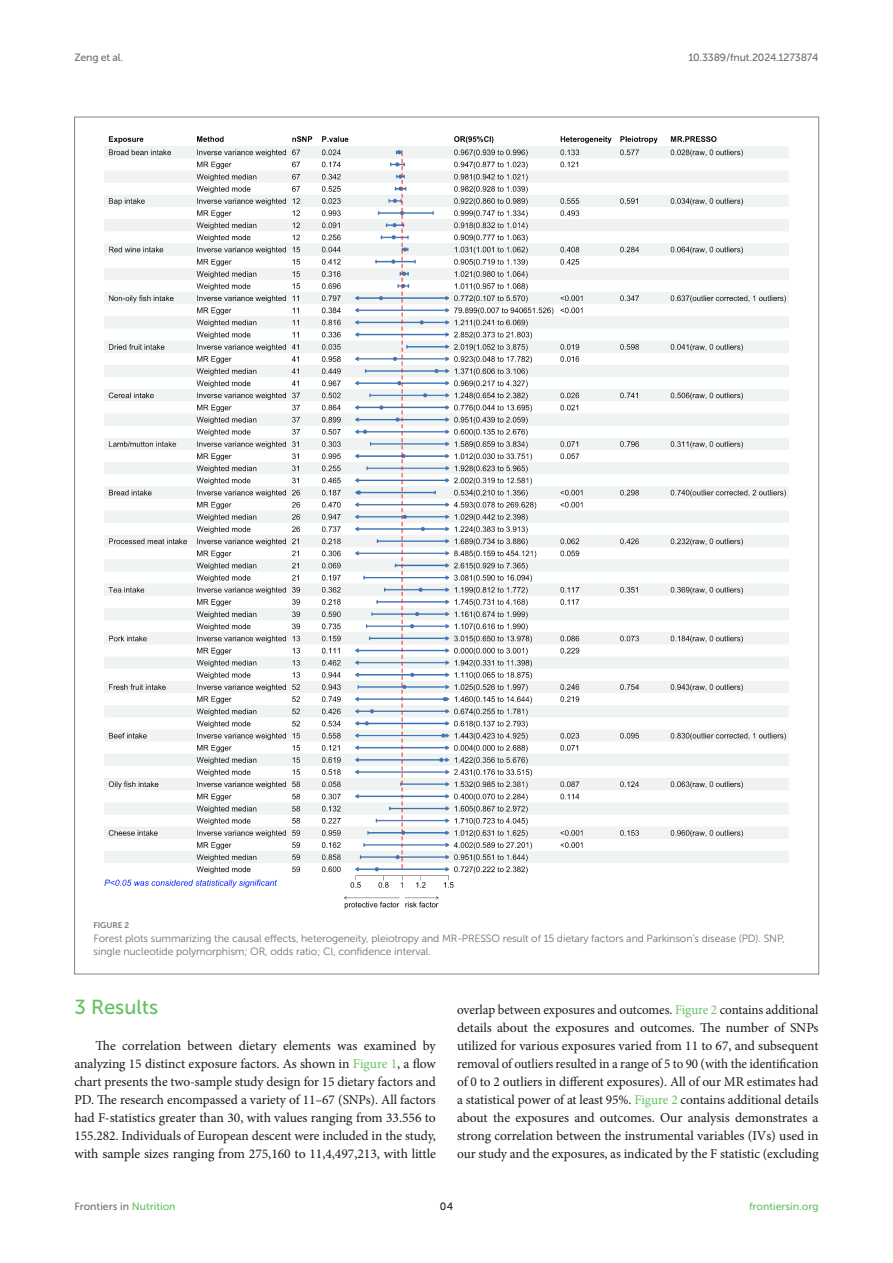
<style>
.page{position:relative;width:893px;height:1263px;background:#fff}
.page>*{position:absolute;margin:0;border:0;box-sizing:border-box;transform-origin:0 0}
.HEAD_1{font:20.25px "Museo Sans 500";color:#65c161}
.TEXT_FLUSH{font:13.5px/18px "Minion Pro";letter-spacing:-.005em;color:#1b1c1b;text-align:justify}
.FIG_LEG{font:10.5px/13.5px "Museo Sans 300";letter-spacing:-.01em;color:#706f70}
.t1{font:10.5px "Museo Sans 500";letter-spacing:-.015em;color:#706f70}
.t2{font:10.5px "Museo Sans 500";color:#65c161}
.t3{font:10.5px "Museo Sans 500";color:#1b1c1b}
.FIG_HD{font:8.25px "Museo Sans 700";letter-spacing:-.01em;color:#7e7f7f}
.s1{color:#65c161}
</style>
<div class="page">
<img style="left:104px;top:136px;width:685px;height:773px">
<p class="t1" style="left:74px;top:51px;width:50px">Zeng et al.</p>
<p class="t1" style="left:688px;top:51px;width:132px">10.3389/fnut.2024.1273874</p>
<p class="FIG_HD" style="left:94px;top:921px;width:37px">FIGURE 2</p>
<p class="FIG_LEG" style="left:94px;top:931px;width:693px">Forest plots summarizing the causal effects, heterogeneity, pleiotropy and MR-PRESSO result of 15 dietary factors and Parkinson’s disease (PD). SNP, single nucleotide polymorphism; OR, odds ratio; CI, confidence interval.</p>
<p class="HEAD_1" style="left:74px;top:996px;width:85px">3 Results</p>
<p class="TEXT_FLUSH" style="left:74px;top:1037px;width:363px;text-indent:21px">The correlation between dietary elements was examined by analyzing 15 distinct exposure factors. As shown in <span class="s1">Figure 1</span>, a flow chart presents the two-sample study design for 15 dietary factors and PD. The research encompassed a variety of 11–67 (SNPs). All factors had F-statistics greater than 30, with values ranging from 33.556 to 155.282. Individuals of European descent were included in the study, with sample sizes ranging from 275,160 to 11,4,497,213, with little</p>
<p class="TEXT_FLUSH" style="left:457px;top:1001px;width:363px">overlap between exposures and outcomes. <span class="s1">Figure 2</span> contains additional details about the exposures and outcomes. The number of SNPs utilized for various exposures varied from 11 to 67, and subsequent removal of outliers resulted in a range of 5 to 90 (with the identification of 0 to 2 outliers in different exposures). All of our MR estimates had a statistical power of at least 95%. <span class="s1">Figure 2</span> contains additional details about the exposures and outcomes. Our analysis demonstrates a strong correlation between the instrumental variables (IVs) used in our study and the exposures, as indicated by the F statistic (excluding</p>
<p class="t1" style="left:74px;top:1200px;width:103px">Frontiers in <span class="s1">Nutrition</span></p>
<p class="t3" style="left:440px;top:1200px;width:15px">04</p>
<p class="t2" style="left:749px;top:1200px;width:71px">frontiersin.org</p>
</div>
